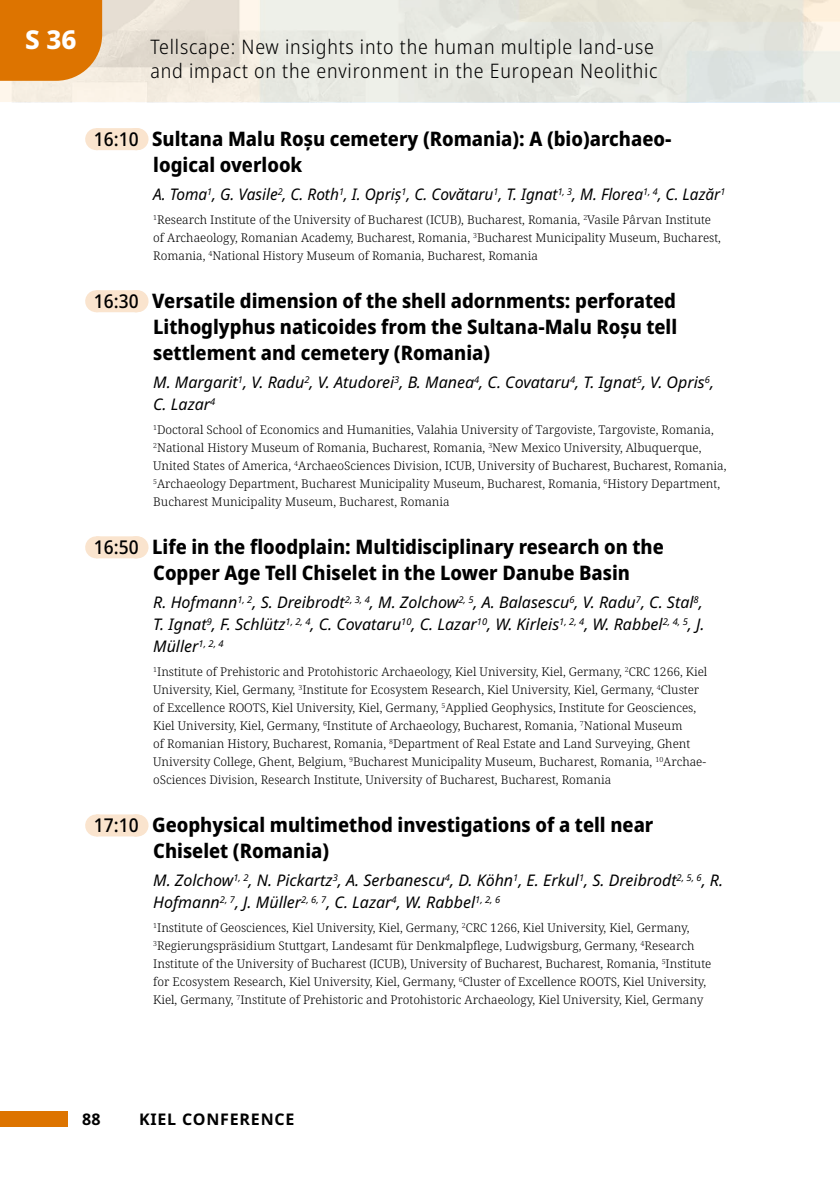
<style>
.page{position:relative;width:840px;height:1191px;background:#fff}
.page>*{position:absolute;margin:0;border:0;box-sizing:border-box;transform-origin:0 0}
.t1{font:800 26px "Noto Sans";color:#fff}
.t2{font:800 semi-condensed 20px/26px "Noto Sans";color:#000}
.t3{font:300 semi-condensed 20px/24px "Noto Sans";letter-spacing:.04em;color:#000}
.t4{font:italic 16px/22px "Noto Sans";color:#000}
.t5{font:italic 16px "Noto Sans";color:#000;scale:.96 1}
.t6{font:700 16px "Noto Sans";letter-spacing:.05em;color:#000}
.t7{font:300 12px/18px "Noto Serif";color:#000}
.s1{font-weight:500;font-size:19px}
</style>
<div class="page">
<div style="left:0;top:1111px;width:68px;height:15px;background:#dd7400"></div>
<div style="left:96px;top:128px;width:40px;height:22px;background:#fae4ce"></div>
<svg style="left:136px;top:128px;width:1px;height:22px"></svg>
<div style="left:96px;top:290px;width:40px;height:22px;background:#fae4ce"></div>
<svg style="left:136px;top:290px;width:1px;height:22px"></svg>
<div style="left:96px;top:536px;width:40px;height:22px;background:#fae4ce"></div>
<svg style="left:116px;top:536px;width:21px;height:22px"></svg>
<div style="left:96px;top:814px;width:40px;height:22px;background:#fae4ce"></div>
<svg style="left:116px;top:814px;width:21px;height:22px"></svg>
<div style="left:0;top:0;width:102px;height:81px;background:#dd7400"></div>
<h1 class="t1" style="left:25px;top:20px;width:53px">S 36</h1>
<h2 class="t3" style="left:150px;top:35px;width:508px">Tellscape: New insights into the human multiple land-use and impact on the environment in the European Neolithic</h2>
<h2 class="t2" style="left:153px;top:126px;width:519px;text-indent:-59px"><span class="s1">16:10</span> Sultana Malu Roșu cemetery (Romania): A (bio)archaeo&shy;logical overlook</h2>
<h3 class="t5" style="left:153px;top:182px;width:597px">A. Toma<sup>1</sup>, G. Vasile<sup>2</sup>, C. Roth<sup>1</sup>, I. Opriș<sup>1</sup>, C. Covătaru<sup>1</sup>, T. Ignat<sup>1,</sup> <sup>3</sup>, M. Florea<sup>1,</sup> <sup>4</sup>, C. Lazăr<sup>1</sup></h3>
<p class="t7" style="left:153px;top:211px;width:569px"><sup>1</sup>Research Institute of the University of Bucharest (ICUB), Bucharest, Romania, <sup>2</sup>Vasile Pârvan Institute of Archaeology, Romanian Academy, Bucharest, Romania, <sup>3</sup>Bucharest Municipality Museum, Bucharest,<br>Romania, <sup>4</sup>National History Museum of Romania, Bucharest, Romania</p>
<h2 class="t2" style="left:153px;top:288px;width:525px;text-align:justify;text-indent:-59px"><span class="s1">16:30</span> Versatile dimension of the shell adornments: perforated Lithoglyphus naticoides from the Sultana-Malu Roșu tell settlement and cemetery (Romania)</h2>
<h3 class="t4" style="left:153px;top:371px;width:562px">M. Margarit<sup>1</sup>, V. Radu<sup>2</sup>, V. Atudorei<sup>3</sup>, B. Manea<sup>4</sup>, C. Covataru<sup>4</sup>, T. Ignat<sup>5</sup>, V. Opris<sup>6</sup>,<br>C. Lazar<sup>4</sup></h3>
<p class="t7" style="left:153px;top:421px;width:574px"><sup>1</sup>Doctoral School of Economics and Humanities, Valahia University of Targoviste, Targoviste, Romania, <sup>2</sup>National History Museum of Romania, Bucharest, Romania, <sup>3</sup>New Mexico University, Albuquerque, United States of America, <sup>4</sup>ArchaeoSciences Division, ICUB, University of Bucharest, Bucharest, Romania, <sup>5</sup>Archaeology Department, Bucharest Municipality Museum, Bucharest, Romania, <sup>6</sup>History Department, Bucharest Municipality Museum, Bucharest, Romania</p>
<h2 class="t2" style="left:153px;top:534px;width:512px;text-indent:-59px"><span class="s1">16:50</span> Life in the floodplain: Multidisciplinary research on the<br>Copper Age Tell Chiselet in the Lower Danube Basin</h2>
<h3 class="t4" style="left:153px;top:591px;width:552px;text-align:justify">R. Hofmann<sup>1,</sup> <sup>2</sup>, S. Dreibrodt<sup>2,</sup> <sup>3,</sup> <sup>4</sup>, M. Zolchow<sup>2,</sup> <sup>5</sup>, A. Balasescu<sup>6</sup>, V. Radu<sup>7</sup>, C. Stal<sup>8</sup>, T. Ignat<sup>9</sup>, F. Schlütz<sup>1,</sup> <sup>2,</sup> <sup>4</sup>, C. Covataru<sup>10</sup>, C. Lazar<sup>10</sup>, W. Kirleis<sup>1,</sup> <sup>2,</sup> <sup>4</sup>, W. Rabbel<sup>2,</sup> <sup>4,</sup> <sup>5</sup>, J.<br>Müller<sup>1,</sup> <sup>2,</sup> <sup>4</sup></h3>
<p class="t7" style="left:153px;top:663px;width:555px"><sup>1</sup>Institute of Prehistoric and Protohistoric Archaeology, Kiel University, Kiel, Germany, <sup>2</sup>CRC 1266, Kiel University, Kiel, Germany, <sup>3</sup>Institute for Ecosystem Research, Kiel University, Kiel, Germany, <sup>4</sup>Cluster of Excellence ROOTS, Kiel University, Kiel, Germany, <sup>5</sup>Applied Geophysics, Institute for Geosciences, Kiel University, Kiel, Germany, <sup>6</sup>Institute of Archaeology, Bucharest, Romania, <sup>7</sup>National Museum<br>of Romanian History, Bucharest, Romania, <sup>8</sup>Department of Real Estate and Land Surveying, Ghent University College, Ghent, Belgium, <sup>9</sup>Bucharest Municipality Museum, Bucharest, Romania, <sup>10</sup>Archae&shy;oSciences Division, Research Institute, University of Bucharest, Bucharest, Romania</p>
<h2 class="t2" style="left:153px;top:812px;width:501px;text-indent:-59px"><span class="s1">17:10</span> Geophysical multimethod investigations of a tell near<br>Chiselet (Romania)</h2>
<h3 class="t4" style="left:153px;top:869px;width:571px">M. Zolchow<sup>1,</sup> <sup>2</sup>, N. Pickartz<sup>3</sup>, A. Serbanescu<sup>4</sup>, D. Köhn<sup>1</sup>, E. Erkul<sup>1</sup>, S. Dreibrodt<sup>2,</sup> <sup>5,</sup> <sup>6</sup>, R.<br>Hofmann<sup>2,</sup> <sup>7</sup>, J. Müller<sup>2,</sup> <sup>6,</sup> <sup>7</sup>, C. Lazar<sup>4</sup>, W. Rabbel<sup>1,</sup> <sup>2,</sup> <sup>6</sup></h3>
<p class="t7" style="left:153px;top:919px;width:559px"><sup>1</sup>Institute of Geosciences, Kiel University, Kiel, Germany, <sup>2</sup>CRC 1266, Kiel University, Kiel, Germany, <sup>3</sup>Regierungspräsidium Stuttgart, Landesamt für Denkmalpflege, Ludwigsburg, Germany, <sup>4</sup>Research Institute of the University of Bucharest (ICUB), University of Bucharest, Bucharest, Romania, <sup>5</sup>Institute for Ecosystem Research, Kiel University, Kiel, Germany, <sup>6</sup>Cluster of Excellence ROOTS, Kiel University, Kiel, Germany, <sup>7</sup>Institute of Prehistoric and Protohistoric Archaeology, Kiel University, Kiel, Germany</p>
<h3 class="t6" style="left:82px;top:1107px;width:20px">88</h3>
<h3 class="t6" style="left:139px;top:1107px;width:157px">KIEL CONFERENCE</h3>
</div>
